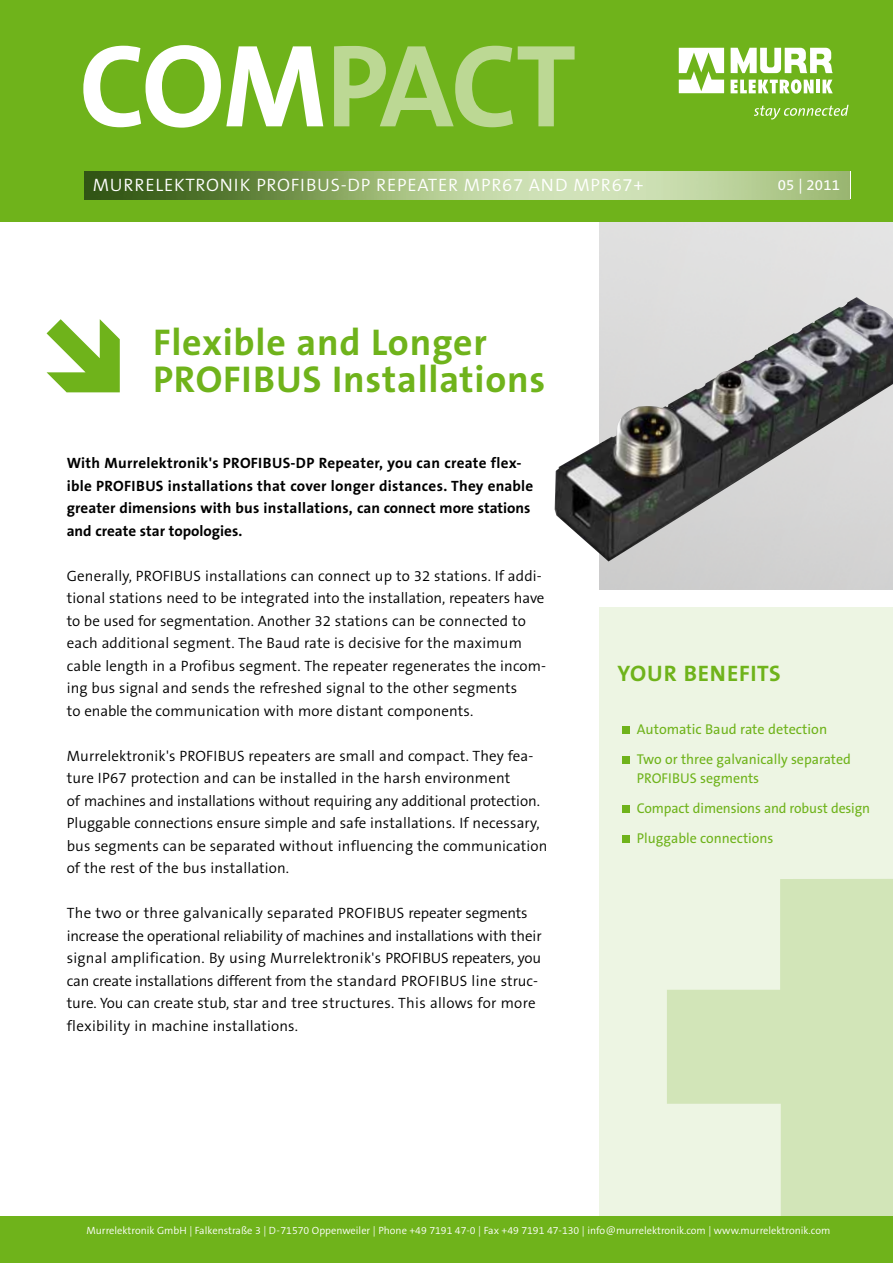
<style>
.page{position:relative;width:893px;height:1263px;background:#fff}
.page>*{position:absolute;margin:0;border:0;box-sizing:border-box;transform-origin:0 0}
.t1{font:700 118.35px "The Sans B7";letter-spacing:-.02em;color:#bcd894}
.t2{font:700 37.5px/37.5px "The Sans B7";letter-spacing:.02em;color:#6fb31b}
.t3{font:700 22.5px "The Sans B7";letter-spacing:.03em;color:#6fb31b}
.t4{font:300 18px "The Sans B4";letter-spacing:.04em;color:#fff}
.t5{font:300 15px/22.5px "The Sans B4";letter-spacing:.01em;color:#000}
.t6{font:700 15px/22.5px "The Sans B7";letter-spacing:.02em;color:#000}
.t7{font:300 15px/22.5px "The Sans B4";letter-spacing:-.01em;color:#000}
.t8{font:15px "The Sans B5 Plain";letter-spacing:.01em;color:#fff}
.t9{font:14.25px/30px "The Sans B5 Plain";color:#6fb31b}
.t10{font:300 10.5px "The Sans B4";color:#fff}
.s1{color:#fff}
</style>
<div class="page">
<div style="left:600px;top:608px;width:293px;height:618px;background:#edf5e3"></div>
<div style="left:0;top:0;width:893px;height:221px;background:#6fb31b"></div>
<img style="left:85px;top:172px;width:765px;height:27px">
<svg style="left:679px;top:48px;width:45px;height:45px"></svg>
<svg style="left:731px;top:79px;width:83px;height:15px"></svg>
<hr style="left:816px;top:80px;width:4px;height:13px;background:#fff">
<svg style="left:822px;top:80px;width:11px;height:13px"></svg>
<svg style="left:731px;top:48px;width:102px;height:25px"></svg>
<svg style="left:754px;top:105px;width:95px;height:15px"></svg>
<div style="left:622px;top:726px;width:8px;height:8px;background:#6fb31b"></div>
<div style="left:622px;top:756px;width:8px;height:8px;background:#6fb31b"></div>
<div style="left:622px;top:805px;width:8px;height:8px;background:#6fb31b"></div>
<div style="left:622px;top:835px;width:8px;height:8px;background:#6fb31b"></div>
<svg style="left:667px;top:879px;width:226px;height:337px;fill:#d2e5b8"></svg>
<svg style="left:47px;top:319px;width:73px;height:73px"></svg>
<img style="left:555px;top:297px;width:338px;height:264px">
<div style="left:0;top:1216px;width:893px;height:47px;background:#6fb31b"></div>
<h1 class="t1" style="left:79px;top:23px;width:499px"><span class="s1">COM</span>PACT</h1>
<p class="t4" style="left:93px;top:175px;width:552px">Murrelektronik profibus-dp repeater mpr67 and mpr67+</p>
<p class="t8" style="left:778px;top:177px;width:64px">05 | 2011</p>
<h2 class="t2" style="left:153px;top:325px;width:394px">Flexible and Longer<br>PROFIBUS Installations</h2>
<p class="t6" style="left:67px;top:452px;width:468px">With Murrelektronik's PROFIBUS-DP Repeater, you can create flex&shy;ible PROFIBUS installations that cover longer distances. They enable greater dimensions with bus installations, can connect more stations and create star topologies.</p>
<p class="t5" style="left:67px;top:565px;width:79px">Generally, PROFIBUS</p>
<p class="t5" style="left:67px;top:565px;width:481px;text-indent:138px">installations can connect up to 32 stations. If addi&shy;tional stations need to be integrated into the installation, repeaters have to be used for segmentation. Another 32 stations can be connected to each additional segment. The Baud rate is decisive for the maximum cable length in a Profibus segment. The repeater regenerates the incom&shy;ing bus signal and sends the refreshed signal to the other segments<br>to enable the communication with more distant components.</p>
<p class="t5" style="left:67px;top:745px;width:122px">Murrelektronik's PROFIBUS</p>
<p class="t5" style="left:67px;top:745px;width:482px;text-indent:182px">repeaters are small and compact. They fea&shy;ture IP67 protection and can be installed in the harsh environment<br>of machines and installations without requiring any additional protection.<br>Pluggable connections ensure simple and safe installations. If necessary, bus segments can be separated without influencing the communication of the rest of the bus installation.</p>
<p class="t5" style="left:67px;top:902px;width:281px">The two or three galvanically separated PROFIBUS</p>
<p class="t7" style="left:67px;top:902px;width:477px;text-indent:342px">repeater segments increase the operational reliability of machines and installations with their signal amplification. By using Murrelektronik's PROFIBUS</p>
<p class="t5" style="left:452px;top:947px;width:91px">repeaters, you</p>
<p class="t7" style="left:67px;top:970px;width:344px">can create installations different from the standard PROFIBUS</p>
<p class="t5" style="left:67px;top:970px;width:473px;text-indent:405px">line struc&shy;ture. You can create stub, star and tree structures. This allows for more flexibility in machine installations.</p>
<h3 class="t3" style="left:618px;top:661px;width:165px">YOUR BENEFITS</h3>
<p class="t9" style="left:637px;top:714px;width:216px">Automatic Baud rate detection<br>Two or three galvanically separated</p>
<p class="t9" style="left:637px;top:764px;width:235px">PROFIBUS segments<br>Compact dimensions and robust design<br>Pluggable connections</p>
<p class="t10" style="left:87px;top:1224px;width:745px">Murrelektronik GmbH | Falkenstraße 3 | D-71570 Oppenweiler | Phone +49 7191 47-0 | Fax +49 7191 47-130 | info@murrelektronik.com | www.murrelektronik.com</p>
</div>
